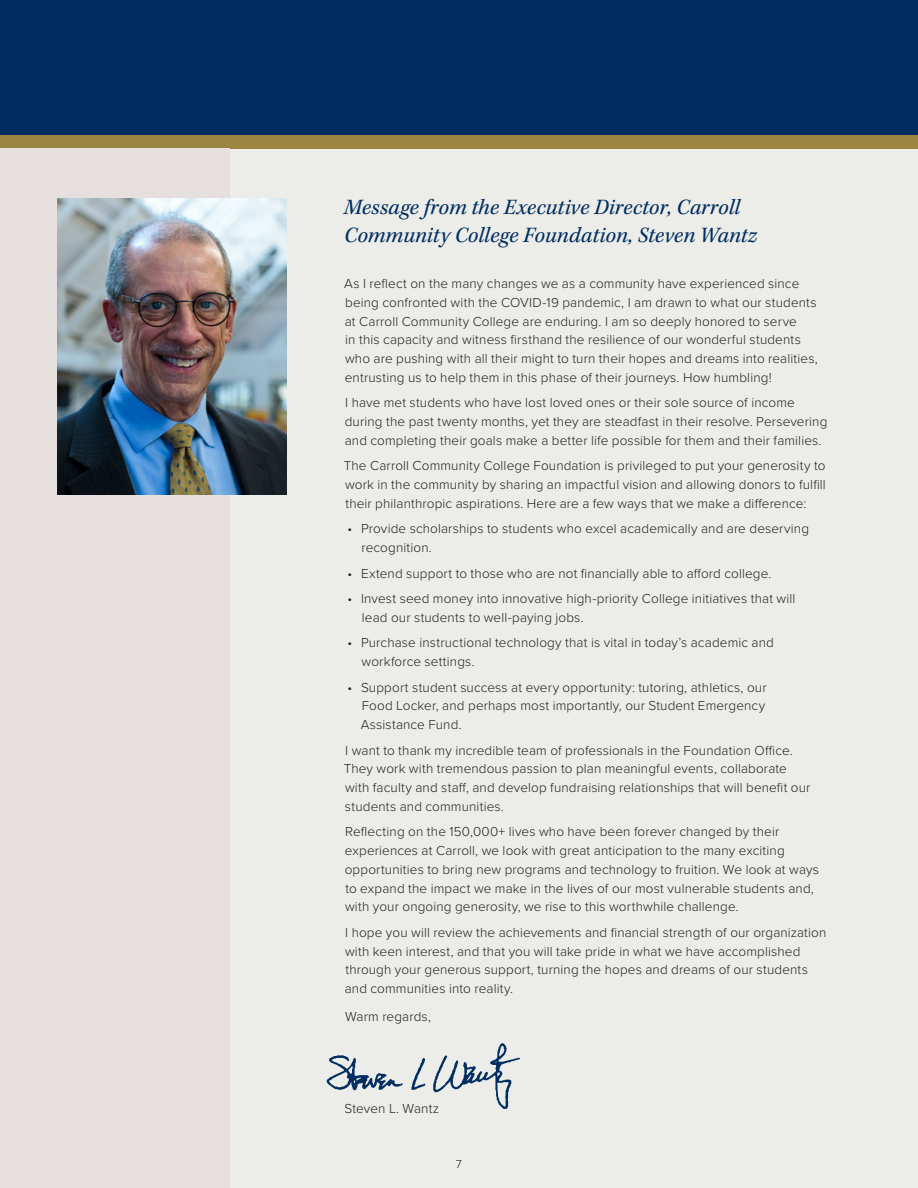
<style>
.page{position:relative;width:918px;height:1188px;background:#fff}
.page>*{position:absolute;margin:0;border:0;box-sizing:border-box;transform-origin:0 0}
.t1{font:italic 22.5px/28.5px "Kepler Std";color:#002e60}
.t2{font:300 13.5px/18.8px "Proxima Nova";letter-spacing:.01em;color:#231f20}
.t3{font:300 12px "Proxima Nova";color:#231f20}
</style>
<div class="page">
<div style="left:0;top:140px;width:918px;height:1048px;background:#ecece8"></div>
<div style="left:0;top:0;width:918px;height:148px;background:#002e60"></div>
<div style="left:0;top:135px;width:918px;height:13px;background:#9c8541"></div>
<div style="left:0;top:148px;width:230px;height:1040px;background:#e5e0dd"></div>
<img style="left:57px;top:198px;width:230px;height:297px">
<img style="left:326px;top:1043px;width:194px;height:66px">
<h3 class="t1" style="left:344px;top:193px;width:415px">Message from the Executive Director, Carroll<br>Community College Foundation, Steven Wantz</h3>
<p class="t2" style="left:344px;top:273px;width:475px">As I refect on the many changes we as a community have experienced since being confronted with the COVID-19 pandemic, I am drawn to what our students at Carroll Community College are enduring. I am so deeply honored to serve<br>in this capacity and witness frsthand the resilience of our wonderful students who are pushing with all their might to turn their hopes and dreams into realities, entrusting us to help them in this phase of their journeys. How humbling!</p>
<p class="t2" style="left:345px;top:393px;width:484px">I have met students who have lost loved ones or their sole source of income during the past twenty months, yet they are steadfast in their resolve. Persevering and completing their goals make a better life possible for them and their families.</p>
<p class="t2" style="left:344px;top:456px;width:484px;text-align:justify">The Carroll Community College Foundation is privileged to put your generosity to work in the community by sharing an impactful vision and allowing donors to fulfll their philanthropic aspirations. Here are a few ways that we make a diference:</p>
<p class="t2" style="left:362px;top:519px;width:449px;text-indent:-14px">• Provide scholarships to students who excel academically and are deserving recognition.</p>
<p class="t2" style="left:347px;top:563px;width:425px">• Extend support to those who are not fnancially able to aford college.</p>
<p class="t2" style="left:362px;top:588px;width:435px;text-indent:-15px">• Invest seed money into innovative high-priority College initiatives that will lead our students to well-paying jobs.</p>
<p class="t2" style="left:362px;top:633px;width:414px;text-indent:-14px">• Purchase instructional technology that is vital in today’s academic and workforce settings.</p>
<p class="t2" style="left:361px;top:677px;width:407px;text-align:justify;text-indent:-13px">• Support student success at every opportunity: tutoring, athletics, our Food Locker, and perhaps most importantly, our Student Emergency Assistance Fund.</p>
<p class="t2" style="left:344px;top:740px;width:468px">I want to thank my incredible team of professionals in the Foundation Ofce.<br>They work with tremendous passion to plan meaningful events, collaborate with faculty and staf, and develop fundraising relationships that will beneft our students and communities.</p>
<p class="t2" style="left:345px;top:822px;width:476px">Refecting on the 150,000+ lives who have been forever changed by their experiences at Carroll, we look with great anticipation to the many exciting opportunities to bring new programs and technology to fruition. We look at ways to expand the impact we make in the lives of our most vulnerable students and, with your ongoing generosity, we rise to this worthwhile challenge.</p>
<p class="t2" style="left:345px;top:922px;width:483px">I hope you will review the achievements and fnancial strength of our organization with keen interest, and that you will take pride in what we have accomplished through your generous support, turning the hopes and dreams of our students and communities into reality.</p>
<p class="t2" style="left:345px;top:1006px;width:87px">Warm regards,</p>
<p class="t2" style="left:345px;top:1098px;width:96px">Steven L. Wantz</p>
<p class="t3" style="left:456px;top:1155px;width:8px">7</p>
</div>
